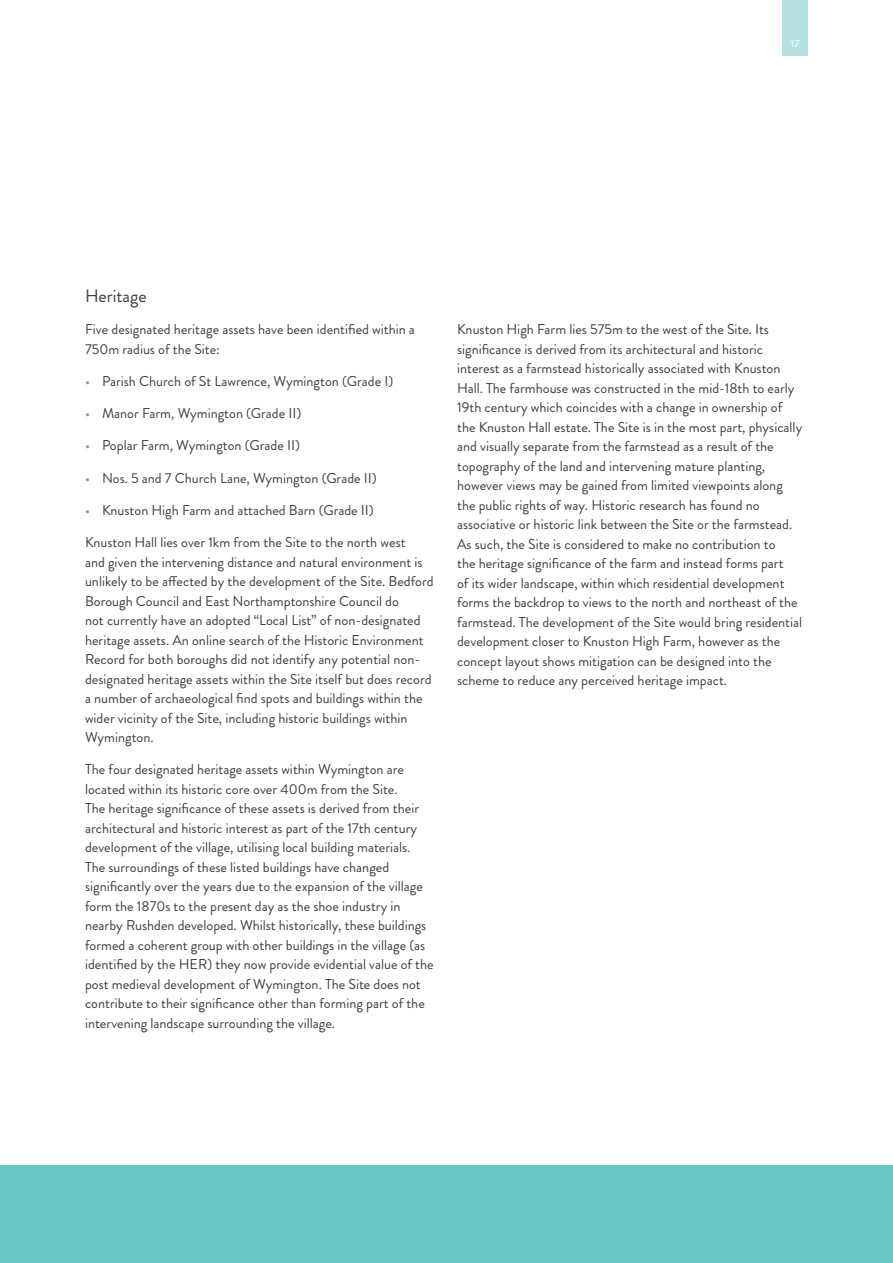
<style>
.page{position:relative;width:893px;height:1263px;background:#fff}
.page>*{position:absolute;margin:0;border:0;box-sizing:border-box;transform-origin:0 0}
._28548_bullets_1{font:18px "Brandon Grotesque";color:#3e3e3f}
._28548_bullets_1-2{font:14.25px/19.5px "Brandon Grotesque";color:#3e3e3f}
.t1{font:500 10.5px "Brandon Grotesque";color:#fff}
.s1{color:#939598}
</style>
<div class="page">
<div style="left:0;top:1165px;width:893px;height:98px;background:#66c7c3"></div>
<div style="left:782px;top:0;width:26px;height:55px;background:#b5e0df"></div>
<p class="t1" style="left:791px;top:36px;width:10px">17</p>
<p class="_28548_bullets_1" style="left:85px;top:283px;width:63px">Heritage</p>
<p class="_28548_bullets_1-2" style="left:85px;top:320px;width:331px">Five designated heritage assets have been identified within a<br>750m radius of the Site:</p>
<p class="_28548_bullets_1-2" style="left:85px;top:371px;width:310px"><span class="s1">•</span> Parish Church of St Lawrence, Wymington (Grade I)</p>
<p class="_28548_bullets_1-2" style="left:85px;top:404px;width:218px"><span class="s1">•</span> Manor Farm, Wymington (Grade II)</p>
<p class="_28548_bullets_1-2" style="left:85px;top:436px;width:216px"><span class="s1">•</span> Poplar Farm, Wymington (Grade II)</p>
<p class="_28548_bullets_1-2" style="left:85px;top:468px;width:293px"><span class="s1">•</span> Nos. 5 and 7 Church Lane, Wymington (Grade II)</p>
<p class="_28548_bullets_1-2" style="left:85px;top:500px;width:290px"><span class="s1">•</span> Knuston High Farm and attached Barn (Grade II)</p>
<p class="_28548_bullets_1-2" style="left:85px;top:533px;width:350px">Knuston Hall lies over 1km from the Site to the north west<br>and given the intervening distance and natural environment is unlikely to be affected by the development of the Site. Bedford Borough Council and East Northamptonshire Council do<br>not currently have an adopted “Local List” of non-designated heritage assets. An online search of the Historic Environment Record for both boroughs did not identify any potential non&shy;designated heritage assets within the Site itself but does record a number of archaeological find spots and buildings within the wider vicinity of the Site, including historic buildings within Wymington.</p>
<p class="_28548_bullets_1-2" style="left:85px;top:760px;width:350px">The four designated heritage assets within Wymington are located within its historic core over 400m from the Site.<br>The heritage significance of these assets is derived from their architectural and historic interest as part of the 17th century development of the village, utilising local building materials.<br>The surroundings of these listed buildings have changed significantly over the years due to the expansion of the village form the 1870s to the present day as the shoe industry in nearby Rushden developed. Whilst historically, these buildings formed a coherent group with other buildings in the village (as identified by the HER) they now provide evidential value of the post medieval development of Wymington. The Site does not contribute to their significance other than forming part of the intervening landscape surrounding the village.</p>
<p class="_28548_bullets_1-2" style="left:457px;top:320px;width:347px">Knuston High Farm lies 575m to the west of the Site. Its significance is derived from its architectural and historic interest as a farmstead historically associated with Knuston Hall. The farmhouse was constructed in the mid-18th to early 19th century which coincides with a change in ownership of the Knuston Hall estate. The Site is in the most part, physically and visually separate from the farmstead as a result of the topography of the land and intervening mature planting, however views may be gained from limited viewpoints along the public rights of way. Historic research has found no associative or historic link between the Site or the farmstead.<br>As such, the Site is considered to make no contribution to<br>the heritage significance of the farm and instead forms part<br>of its wider landscape, within which residential development forms the backdrop to views to the north and northeast of the farmstead. The development of the Site would bring residential development closer to Knuston High Farm, however as the concept layout shows mitigation can be designed into the scheme to reduce any perceived heritage impact.</p>
</div>
